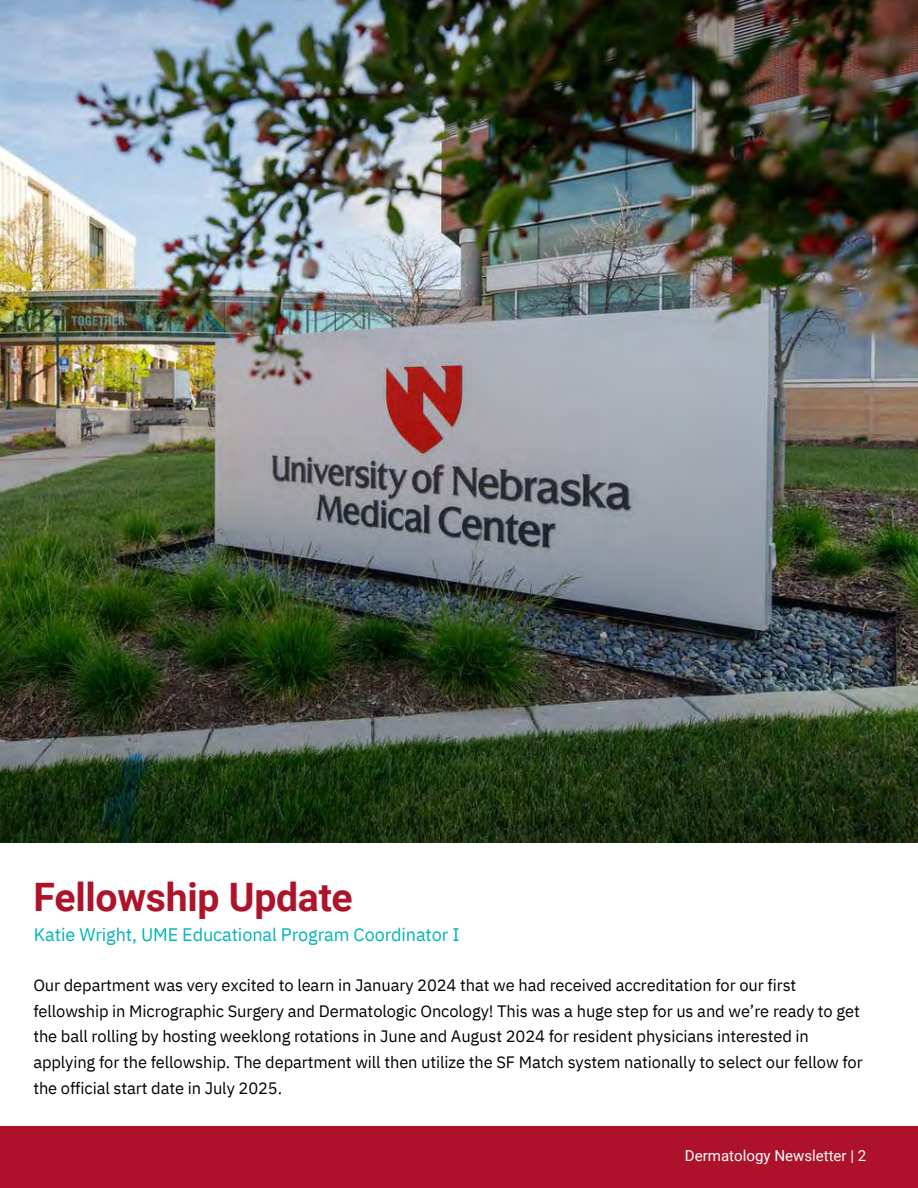
<style>
.page{position:relative;width:918px;height:1188px;background:#fff}
.page>*{position:absolute;margin:0;border:0;box-sizing:border-box;transform-origin:0 0}
.t1{font:700 39.15px "Roboto";letter-spacing:-.005em;color:#ae132a}
.t2{font:18.15px "IBM Plex Sans";letter-spacing:-.005em;color:#00b3ba}
.t3{font:16.5px/25.8px "IBM Plex Sans";letter-spacing:-.005em;color:#000}
.t4{font:15.15px "Roboto";color:#fff}
</style>
<div class="page">
<div style="left:0;top:1127px;width:918px;height:61px;background:#ad122a"></div>
<img style="left:0;top:0;width:918px;height:843px">
<h2 class="t1" style="left:33px;top:874px;width:321px">Fellowship Update</h2>
<p class="t2" style="left:34px;top:922px;width:427px">Katie Wright, UME Educational Program Coordinator I</p>
<h2 class="t3" style="left:33px;top:972px;width:831px">Our department was very excited to learn in January 2024 that we had received accreditation for our first fellowship in Micrographic Surgery and Dermatologic Oncology! This was a huge step for us and we’re ready to get the ball rolling by hosting weeklong rotations in June and August 2024 for resident physicians interested in applying for the fellowship. The department will then utilize the SF Match system nationally to select our fellow for the official start date in July 2025.</h2>
<h1 class="t4" style="left:685px;top:1147px;width:183px">Dermatology Newsletter | 2</h1>
</div>
